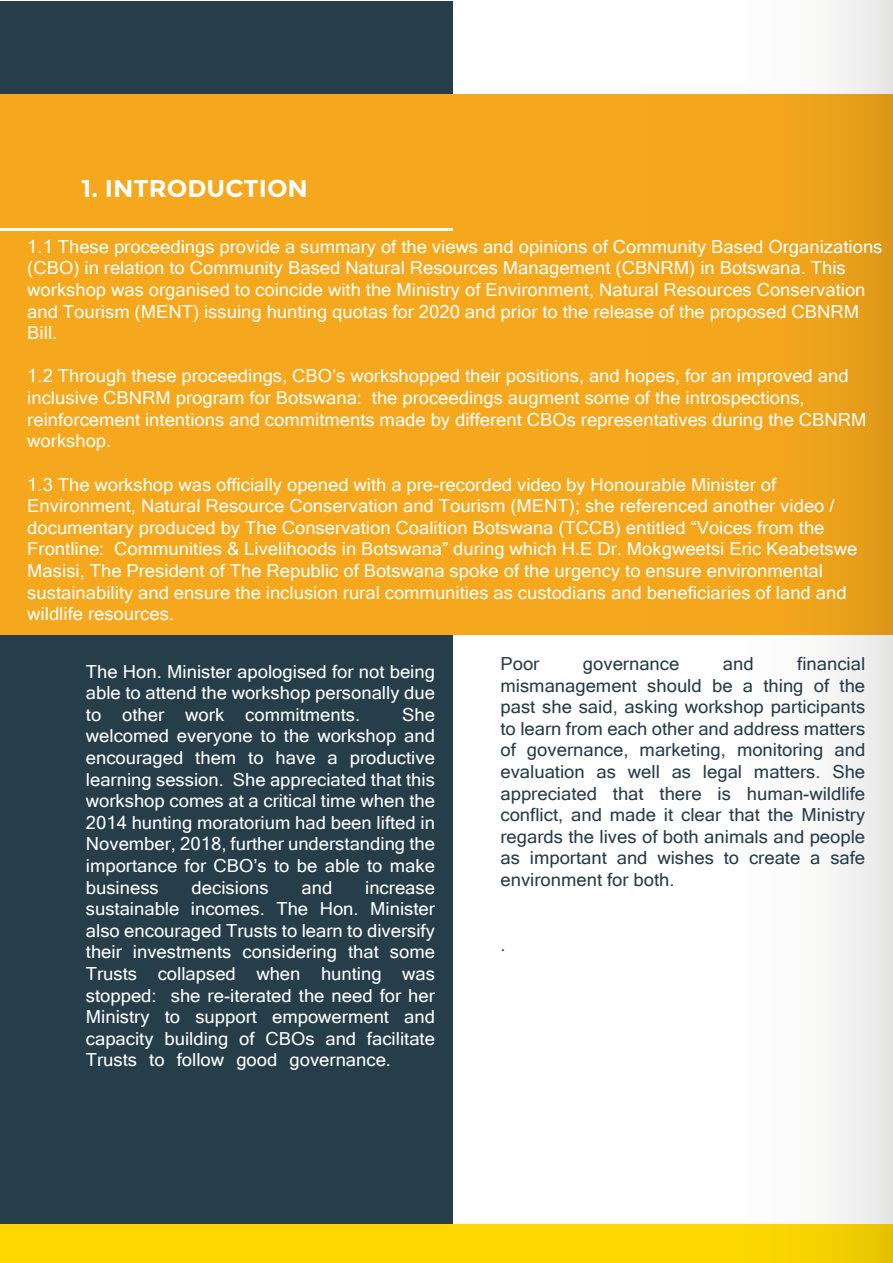
<style>
.page{position:relative;width:893px;height:1263px;background:#fff}
.page>*{position:absolute;margin:0;border:0;box-sizing:border-box;transform-origin:0 0}
.t1{font:700 24.3px "Montserrat";color:#fff}
.t2{font:18px/21.6px "Microsoft Sans Serif";color:#fff;text-align:justify}
.t3{font:18px/21.6px "Microsoft Sans Serif";color:#263d4a;text-align:justify}
.s1{color:#263d4a}
</style>
<div class="page">
<div style="left:0;top:2px;width:453px;height:1261px;background:#263d4a"></div>
<div style="left:1px;top:94px;width:892px;height:540px;background:#f5a81d"></div>
<div style="left:0;top:1224px;width:893px;height:39px;background:#fdd800"></div>
<svg style="left:560px;top:0;width:333px;height:1263px"></svg>
<hr style="left:0;top:229px;width:453px;height:2px;background:#fff">
<h1 class="t1" style="left:81px;top:174px;width:228px">1. INTRODUCTION</h1>
<p class="t2" style="left:27px;top:235px;width:857px;text-align:left">1.1 These proceedings provide a summary of the views and opinions of Community Based Organizations (CBO) in relation to Community Based Natural Resources Management (CBNRM) in Botswana. This workshop was organised to coincide with the Ministry of Environment, Natural Resources Conservation and Tourism (MENT) issuing hunting quotas for 2020 and prior to the release of the proposed CBNRM Bill.</p>
<p class="t2" style="left:27px;top:365px;width:841px;text-align:left">1.2 Through these proceedings, CBO’s workshopped their positions, and hopes, for an improved and inclusive CBNRM program for Botswana: the proceedings augment some of the introspections, reinforcement intentions and commitments made by different CBOs representatives during the CBNRM workshop.</p>
<p class="t2" style="left:27px;top:473px;width:832px;text-align:left">1.3 The workshop was officially opened with a pre-recorded video by Honourable Minister of Environment, Natural Resource Conservation and Tourism (MENT); she referenced another video / documentary produced by The Conservation Coalition Botswana (TCCB) entitled “Voices from the Frontline: Communities &amp; Livelihoods in Botswana” during which H.E Dr. Mokgweetsi Eric Keabetswe Masisi, The President of The Republic of Botswana spoke of the urgency to ensure environmental sustainability and ensure the inclusion rural communities as custodians and beneficiaries of land and wildlife resources.</p>
<p class="t2" style="left:86px;top:660px;width:351px">The Hon. Minister apologised for not being able to attend the workshop personally due to other work commitments.</p>
<p class="t2" style="left:86px;top:703px;width:351px;text-indent:316px">She welcomed everyone to the workshop and encouraged them to have a productive learning session. She appreciated that this workshop comes at a critical time when the 2014 hunting moratorium had been lifted in November, 2018, further understanding the importance for CBO’s to be able to make business</p>
<p class="t2" style="left:86px;top:876px;width:351px;text-indent:279px">increase sustainable incomes. The Hon. Minister also encouraged Trusts to learn to diversify their investments considering that some Trusts collapsed when hunting was stopped: she re-iterated the need for her Ministry to support empowerment and capacity building of CBOs and facilitate Trusts to follow good governance. <span class="s1">erat</span></p>
<p class="t2" style="left:192px;top:876px;width:79px">decisions</p>
<p class="t2" style="left:302px;top:876px;width:32px">and</p>
<p class="t3" style="left:500px;top:652px;width:366px;text-indent:297px">financial mismanagement should be a thing of the past she said, asking workshop participants to learn from each other and address matters of governance, marketing, monitoring and evaluation as well as legal matters. She appreciated that there is human-wildlife conflict, and made it clear that the Ministry regards the lives of both animals and people as important and wishes to create a safe environment for both.</p>
<p class="t3" style="left:500px;top:652px;width:40px">Poor</p>
<p class="t3" style="left:583px;top:652px;width:98px">governance</p>
<p class="t3" style="left:723px;top:652px;width:32px">and</p>
<p class="t3" style="left:500px;top:933px;width:7px">.</p>
</div>
